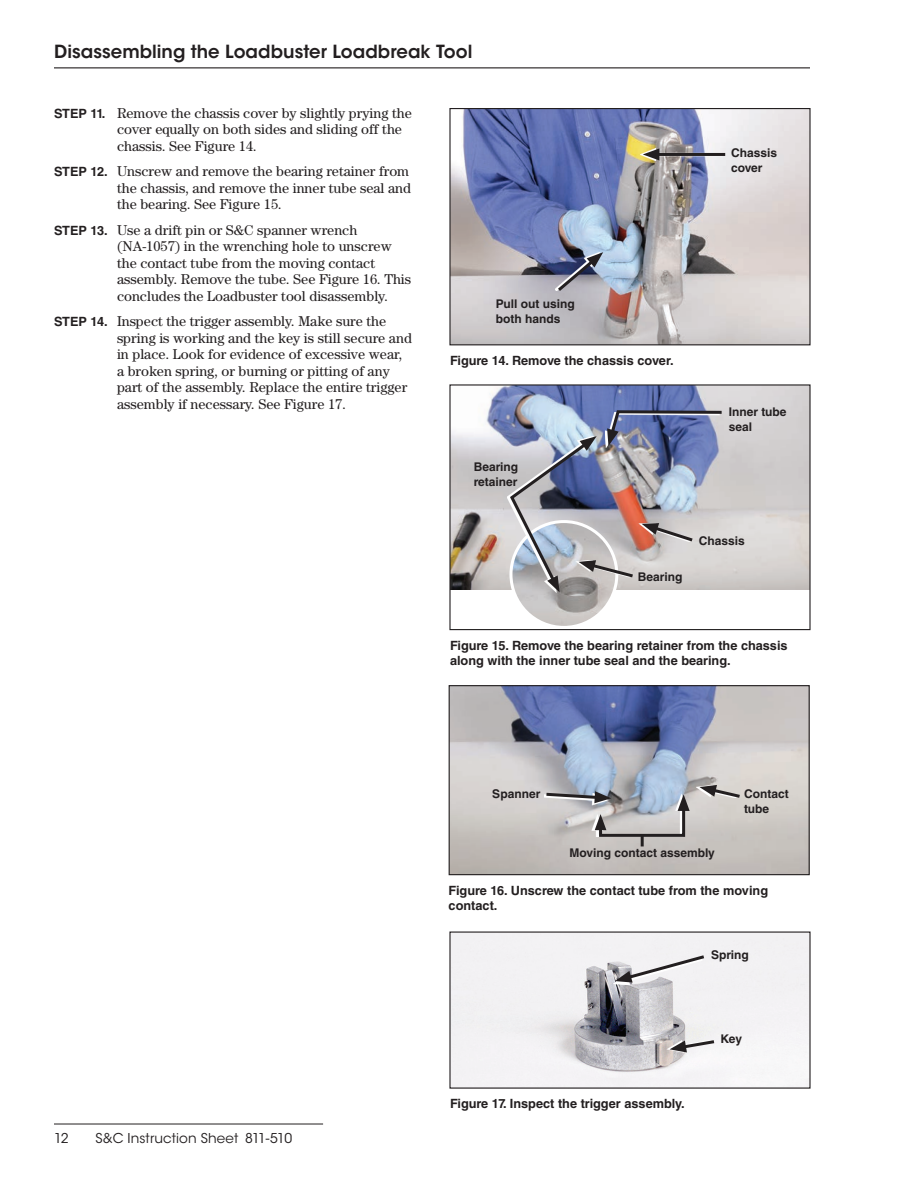
<style>
.page{position:relative;width:918px;height:1188px;background:#fff}
.page>*{position:absolute;margin:0;border:0;box-sizing:border-box;transform-origin:0 0}
.t1{font:600 18px "ITC Avant Garde Std";color:#231f20}
.t2{font:14.25px/16.5px "Century Std";color:#231f20}
.t3{font:13.5px "ITC Avant Garde Std";letter-spacing:.01em;color:#231f20}
.t4{font:700 12.75px/15px "Helvetica LT Std";color:#231f20}
.t5{font:700 12px/15px "Helvetica LT Std";color:#231f20}
.s1{font-family:"Helvetica LT Std";font-weight:700;font-size:12.75px}
</style>
<div class="page">
<hr style="left:54px;top:67px;width:756px;height:1px;background:#231f20">
<hr style="left:54px;top:1124px;width:269px;height:1px;background:#231f20">
<img style="left:451px;top:110px;width:358px;height:233px">
<svg style="left:640px;top:148px;width:82px;height:13px"></svg>
<hr style="left:653px;top:153px;width:72px;height:3px;background:#231f20">
<svg style="left:643px;top:148px;width:16px;height:12px"></svg>
<svg style="left:555px;top:252px;width:48px;height:42px;background:#7c8094"></svg>
<div style="left:449px;top:108px;width:362px;height:237px;border:1px solid #231f20"></div>
<img style="left:451px;top:386px;width:358px;height:203px">
<img style="left:511px;top:522px;width:106px;height:105px;border-radius:53px">
<img style="left:508px;top:409px;width:217px;height:183px">
<div style="left:449px;top:384px;width:362px;height:246px;border:1px solid #231f20"></div>
<img style="left:451px;top:687px;width:357px;height:186px">
<svg style="left:696px;top:785px;width:3px;height:13px"></svg>
<svg style="left:699px;top:785px;width:44px;height:15px"></svg>
<svg style="left:543px;top:791px;width:147px;height:55px;background:#b1b1b3"></svg>
<div style="left:449px;top:685px;width:361px;height:190px;border:1px solid #231f20"></div>
<img style="left:451px;top:934px;width:358px;height:153px">
<svg style="left:613px;top:958px;width:89px;height:27px"></svg>
<svg style="left:615px;top:953px;width:92px;height:30px"></svg>
<svg style="left:667px;top:1040px;width:44px;height:13px"></svg>
<svg style="left:670px;top:1038px;width:47px;height:14px"></svg>
<p class="t1" style="left:54px;top:40px;width:420px">Disassembling the Loadbuster Loadbreak Tool</p>
<p class="t4" style="left:54px;top:106px;width:18px">Step</p>
<p class="t2" style="left:117px;top:104px;width:296px;text-indent:-26px"><span class="s1">11.</span> Remove the chassis cover by slightly prying the cover equally on both sides and sliding off the chassis. See Figure 14.</p>
<p class="t4" style="left:54px;top:164px;width:18px">Step</p>
<p class="t2" style="left:117px;top:163px;width:296px;text-indent:-26px"><span class="s1">12.</span> Unscrew and remove the bearing retainer from the chassis, and remove the inner tube seal and the bearing. See Figure 15.</p>
<p class="t4" style="left:54px;top:223px;width:18px">Step</p>
<p class="t2" style="left:117px;top:221px;width:296px;text-indent:-26px"><span class="s1">13.</span> Use a drift pin or S&amp;C spanner wrench (NA-1057) in the wrenching hole to unscrew the contact tube from the moving contact assembly. Remove the tube. See Figure 16. This concludes the Loadbuster tool disassembly.</p>
<p class="t4" style="left:54px;top:314px;width:18px">Step</p>
<p class="t2" style="left:117px;top:313px;width:296px;text-indent:-26px"><span class="s1">14.</span> Inspect the trigger assembly. Make sure the spring is working and the key is still secure and in place. Look for evidence of excessive wear, a broken spring, or burning or pitting of any part of the assembly. Replace the entire trigger assembly if necessary. See Figure 17.</p>
<p class="t5" style="left:496px;top:296px;width:81px">Pull out using both hands</p>
<p class="t4" style="left:450px;top:353px;width:224px">Figure 14. Remove the chassis cover.</p>
<p class="t5" style="left:474px;top:459px;width:46px">Bearing retainer</p>
<p class="t5" style="left:731px;top:145px;width:48px">Chassis cover</p>
<p class="t5" style="left:729px;top:404px;width:59px">Inner tube seal</p>
<p class="t5" style="left:638px;top:570px;width:46px">Bearing</p>
<p class="t5" style="left:699px;top:534px;width:48px">Chassis</p>
<p class="t4" style="left:450px;top:637px;width:339px">Figure 15. Remove the bearing retainer from the chassis along with the inner tube seal and the bearing.</p>
<p class="t5" style="left:492px;top:786px;width:50px">Spanner</p>
<p class="t5" style="left:744px;top:786px;width:46px">Contact tube</p>
<p class="t5" style="left:569px;top:845px;width:147px">Moving contact assembly</p>
<p class="t4" style="left:449px;top:883px;width:321px">Figure 16. Unscrew the contact tube from the moving contact.</p>
<p class="t5" style="left:711px;top:947px;width:39px">Spring</p>
<p class="t3" style="left:54px;top:1130px;width:16px">12</p>
<p class="t3" style="left:96px;top:1130px;width:198px">S&amp;C Instruction Sheet 811-510</p>
<p class="t4" style="left:450px;top:1096px;width:235px">Figure 17. Inspect the trigger assembly.</p>
<p class="t5" style="left:720px;top:1031px;width:23px">Key</p>
</div>
